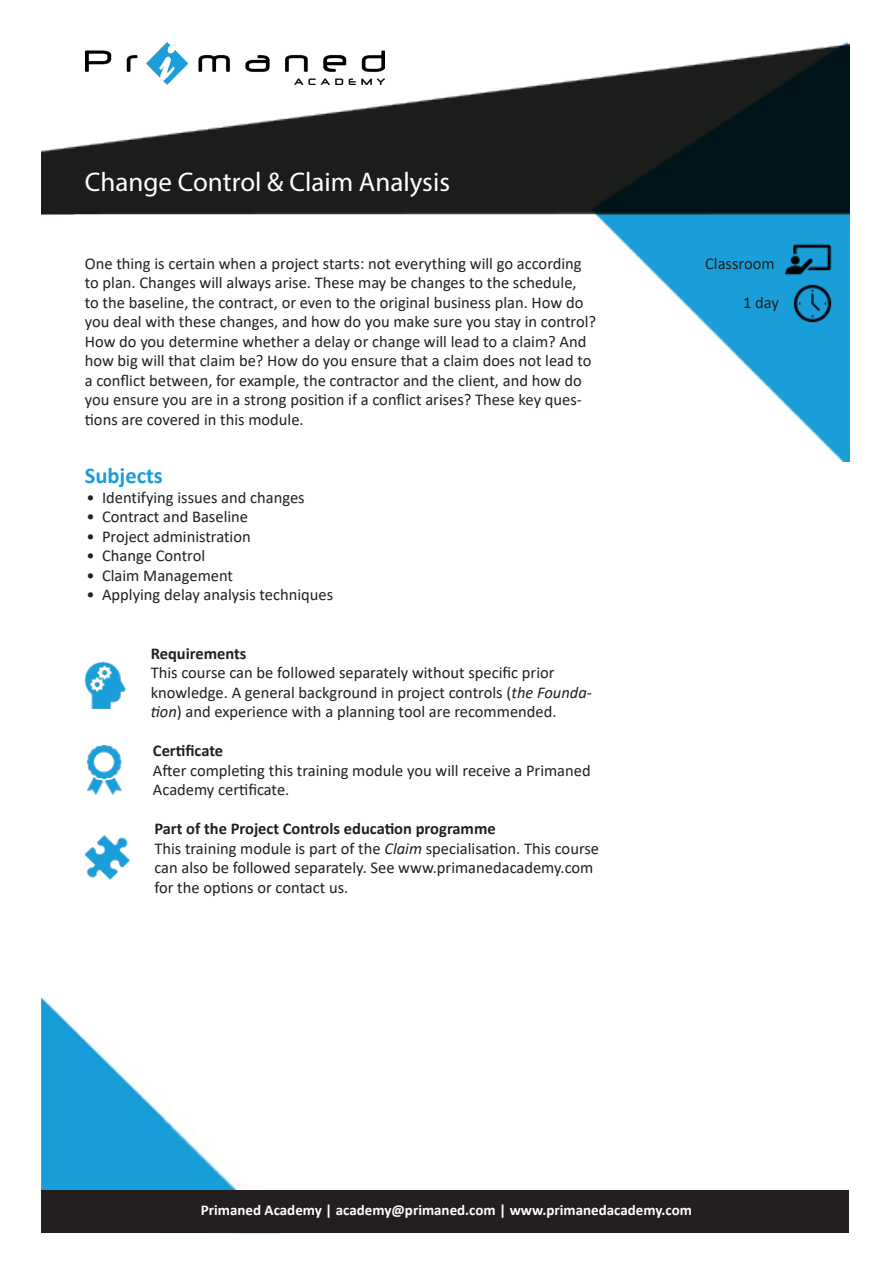
<style>
.page{position:relative;width:893px;height:1263px;background:#fff}
.page>*{position:absolute;margin:0;border:0;box-sizing:border-box;transform-origin:0 0}
.t1{font:27px "Myriad Pro";color:#fff}
.t2{font:700 22.5px "Calibri";color:#1b9dd9}
.t3{font:16.5px/19.5px "Calibri";color:#231f20}
.t4{font:700 16.5px "Calibri";color:#231f20}
.t5{font:700 15px "Calibri";color:#fff}
.s1{font-style:italic}
</style>
<div class="page">
<img style="left:41px;top:43px;width:808px;height:418px">
<img style="left:41px;top:998px;width:239px;height:193px">
<div style="left:41px;top:1191px;width:808px;height:42px;background:#231f20"></div>
<img style="left:783px;top:235px;width:48px;height:48px">
<img style="left:790px;top:280px;width:44px;height:45px">
<img style="left:85px;top:43px;width:299px;height:42px">
<img style="left:84px;top:662px;width:42px;height:47px">
<img style="left:84px;top:835px;width:45px;height:45px">
<img style="left:87px;top:745px;width:35px;height:50px">
<p class="t1" style="left:85px;top:165px;width:367px">Change Control &amp; Claim Analysis</p>
<p class="t3" style="left:85px;top:253px;width:513px">One thing is certain when a project starts: not everything will go according to plan. Changes will always arise. These may be changes to the schedule,<br>to the baseline, the contract, or even to the original business plan. How do you deal with these changes, and how do you make sure you stay in control?<br>How do you determine whether a delay or change will lead to a claim? And how big will that claim be? How do you ensure that a claim does not lead to a conflict between, for example, the contractor and the client, and how do you ensure you are in a strong position if a conflict arises? These key ques&shy;tions are covered in this module.</p>
<p class="t2" style="left:85px;top:460px;width:80px">Subjects</p>
<p class="t3" style="left:86px;top:487px;width:220px">• Identifying issues and changes</p>
<p class="t3" style="left:86px;top:506px;width:163px">• Contract and Baseline</p>
<p class="t3" style="left:86px;top:526px;width:166px">• Project administration</p>
<p class="t3" style="left:86px;top:545px;width:120px">• Change Control</p>
<p class="t3" style="left:86px;top:565px;width:148px">• Claim Management</p>
<p class="t3" style="left:86px;top:584px;width:248px">• Applying delay analysis techniques</p>
<p class="t4" style="left:151px;top:641px;width:97px">Requirements</p>
<p class="t3" style="left:151px;top:662px;width:443px">This course can be followed separately without specific prior knowledge. A general background in project controls (<span class="s1">the Founda&shy;tion</span>) and experience with a planning tool are recommended.</p>
<p class="t4" style="left:153px;top:739px;width:72px">Certificate</p>
<p class="t3" style="left:153px;top:760px;width:439px">After completing this training module you will receive a Primaned<br>Academy certificate.</p>
<p class="t4" style="left:154px;top:817px;width:343px">Part of the Project Controls education programme</p>
<p class="t3" style="left:154px;top:838px;width:446px">This training module is part of the <span class="s1">Claim</span> specialisation. This course can also be followed separately. See www.primanedacademy.com for the options or contact us.</p>
<p class="t3" style="left:705px;top:253px;width:71px">Classroom</p>
<p class="t3" style="left:743px;top:292px;width:37px">1 day</p>
<p class="t5" style="left:201px;top:1200px;width:493px">Primaned Academy | academy@primaned.com | www.primanedacademy.com</p>
</div>
